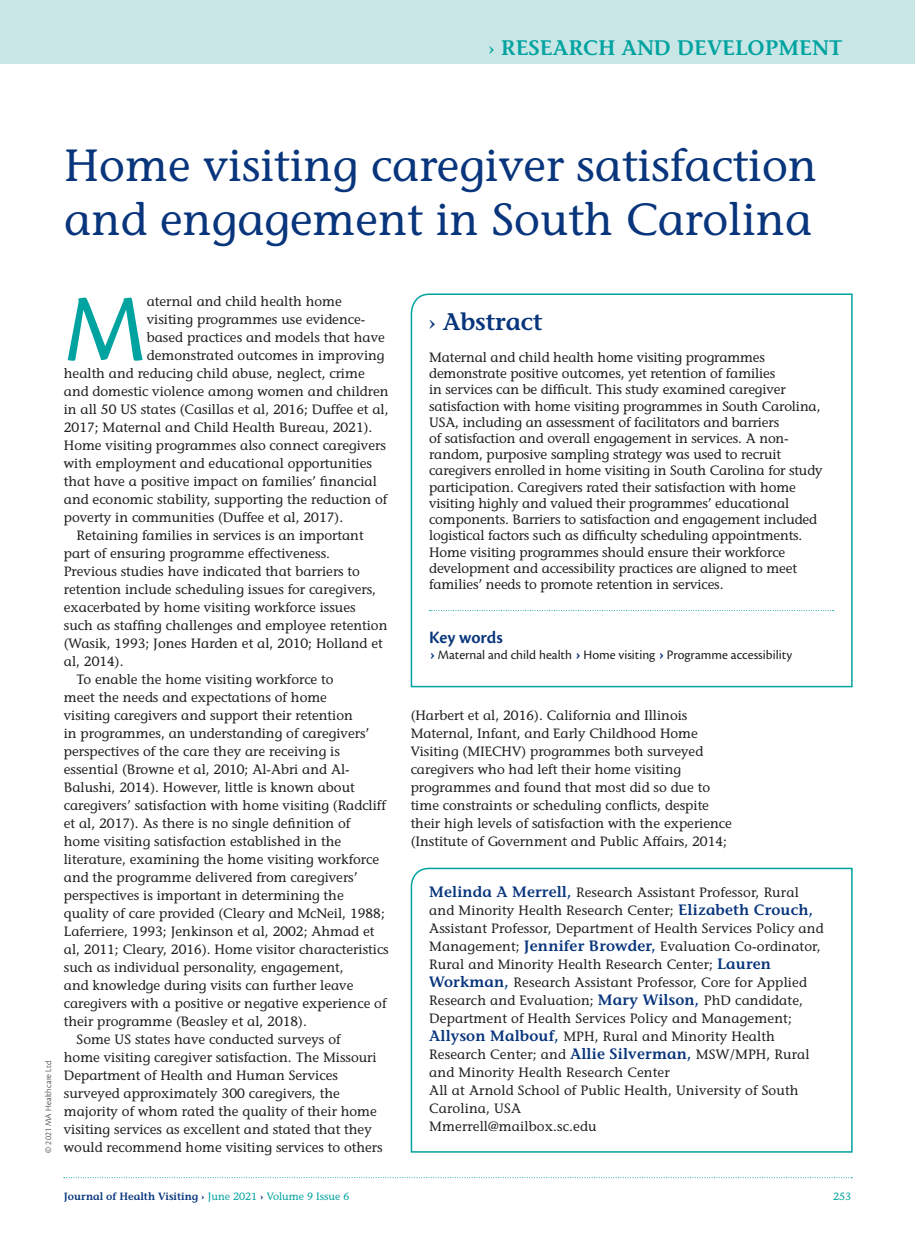
<style>
.page{position:relative;width:915px;height:1242px;background:#fff}
.page>*{position:absolute;margin:0;border:0;box-sizing:border-box;transform-origin:0 0}
.JHV_Body_text_1st_pa{font:99.3px "Cronos Pro";color:#00a39f}
.JHV_Headline{font:500 45px/54px "Stone Informal Std";color:#08357c}
.JHV_Abstract_header{font:600 24px "Stone Informal Std";color:#08357c}
.t1{font:600 21px "Stone Informal Std";color:#00a39f}
.JHV_Key_words_header{font:600 18px "Cronos Pro";color:#08357c}
.JHV_body_text_indent{font:500 13.5px/18px "Stone Informal Std";color:#231f20}
.JHV_Abstract_text{font:500 13.5px/16.2px "Stone Informal Std";letter-spacing:-.01em;color:#231f20}
.JHV_Author_name{font:500 13.5px/18px "Stone Informal Std";letter-spacing:.01em;color:#231f20}
.JHV_Body_text_1st_pa-2{font:500 13.5px "Stone Informal Std";color:#231f20}
.JHV_Key_words_text{font:13.5px "Cronos Pro";color:#231f20}
.t2{font:600 10.5px "Stone Informal Std";color:#08357c}
.t3{font:500 10.5px "Stone Informal Std";color:#00a39f}
.t4{font:300 9px "Cronos Pro";letter-spacing:.01em;color:#231f20}
.s1{font-weight:700;color:#08357c}
.s2{font-weight:600;font-size:15px;color:#08357c}
.s3{font-weight:700}
.s4{font-weight:500;color:#00a39f}
</style>
<div class="page">
<div style="left:0;top:0;width:914px;height:63px;background:#c9e6e7"></div>
<svg style="left:64px;top:1177px;width:787px;height:1px"></svg>
<svg style="left:410px;top:293px;width:443px;height:395px"></svg>
<svg style="left:410px;top:867px;width:443px;height:286px"></svg>
<h3 class="t1" style="left:489px;top:35px;width:355px">› RESEARCH AND DEVELOPMENT</h3>
<p class="JHV_Headline" style="left:64px;top:138px;width:754px">Home visiting caregiver satisfaction and engagement in South Carolina</p>
<p class="t4" style="left:43px;top:1152px;width:93px;rotate:-90deg">© 2021 MA Healthcare Ltd</p>
<p class="JHV_Body_text_1st_pa" style="left:64px;top:272px;width:84px">M</p>
<p class="JHV_Body_text_1st_pa-2" style="left:147px;top:293px;width:196px">aternal and child health home</p>
<p class="JHV_Body_text_1st_pa-2" style="left:147px;top:311px;width:220px">visiting programmes use evidence-</p>
<p class="JHV_Body_text_1st_pa-2" style="left:147px;top:329px;width:239px">based practices and models that have</p>
<p class="JHV_Body_text_1st_pa-2" style="left:147px;top:347px;width:239px">demonstrated outcomes in improving</p>
<p class="JHV_Body_text_1st_pa-2" style="left:64px;top:365px;width:302px">health and reducing child abuse, neglect, crime</p>
<p class="JHV_Body_text_1st_pa-2" style="left:64px;top:383px;width:326px">and domestic violence among women and children</p>
<p class="JHV_Body_text_1st_pa-2" style="left:64px;top:401px;width:326px">in all 50 US states (Casillas et al, 2016; Duffee et al,</p>
<p class="JHV_Body_text_1st_pa-2" style="left:64px;top:419px;width:310px">2017; Maternal and Child Health Bureau, 2021).</p>
<p class="JHV_Body_text_1st_pa-2" style="left:64px;top:437px;width:323px">Home visiting programmes also connect caregivers</p>
<p class="JHV_Body_text_1st_pa-2" style="left:64px;top:455px;width:309px">with employment and educational opportunities</p>
<p class="JHV_Body_text_1st_pa-2" style="left:64px;top:473px;width:314px">that have a positive impact on families’ financial</p>
<p class="JHV_Body_text_1st_pa-2" style="left:64px;top:491px;width:325px">and economic stability, supporting the reduction of</p>
<p class="JHV_Body_text_1st_pa-2" style="left:64px;top:509px;width:281px">poverty in communities (Duffee et al, 2017).</p>
<p class="JHV_body_text_indent" style="left:64px;top:526px;width:325px;text-indent:13px">Retaining families in services is an important part of ensuring programme effectiveness.<br>Previous studies have indicated that barriers to retention include scheduling issues for caregivers, exacerbated by home visiting workforce issues such as staffing challenges and employee retention (Wasik, 1993; Jones Harden et al, 2010; Holland et al, 2014).</p>
<p class="JHV_body_text_indent" style="left:64px;top:670px;width:326px;text-indent:13px">To enable the home visiting workforce to<br>meet the needs and expectations of home<br>visiting caregivers and support their retention<br>in programmes, an understanding of caregivers’ perspectives of the care they are receiving is essential (Browne et al, 2010; Al-Abri and Al-Balushi, 2014). However, little is known about caregivers’ satisfaction with home visiting (Radcliff et al, 2017). As there is no single definition of home visiting satisfaction established in the literature, examining the home visiting workforce and the programme delivered from caregivers’ perspectives is important in determining the quality of care provided (Cleary and McNeil, 1988; Laferriere, 1993; Jenkinson et al, 2002; Ahmad et al, 2011; Cleary, 2016). Home visitor characteristics such as individual personality, engagement,<br>and knowledge during visits can further leave caregivers with a positive or negative experience of their programme (Beasley et al, 2018).</p>
<p class="JHV_body_text_indent" style="left:64px;top:1030px;width:320px;text-indent:13px">Some US states have conducted surveys of<br>home visiting caregiver satisfaction. The Missouri Department of Health and Human Services surveyed approximately 300 caregivers, the majority of whom rated the quality of their home visiting services as excellent and stated that they would recommend home visiting services to others</p>
<p class="JHV_Abstract_header" style="left:429px;top:307px;width:115px">› Abstract</p>
<p class="JHV_Abstract_text" style="left:429px;top:349px;width:395px">Maternal and child health home visiting programmes demonstrate positive outcomes, yet retention of families<br>in services can be difficult. This study examined caregiver satisfaction with home visiting programmes in South Carolina, USA, including an assessment of facilitators and barriers<br>of satisfaction and overall engagement in services. A non&shy;random, purposive sampling strategy was used to recruit caregivers enrolled in home visiting in South Carolina for study participation. Caregivers rated their satisfaction with home visiting highly and valued their programmes’ educational components. Barriers to satisfaction and engagement included logistical factors such as difficulty scheduling appointments.<br>Home visiting programmes should ensure their workforce development and accessibility practices are aligned to meet families’ needs to promote retention in services.</p>
<p class="JHV_Key_words_header" style="left:429px;top:627px;width:75px">Key words</p>
<p class="JHV_Key_words_text" style="left:429px;top:647px;width:364px"><span class="s1">›</span> Maternal and child health <span class="s1">›</span> Home visiting <span class="s1">›</span> Programme accessibility</p>
<p class="JHV_body_text_indent" style="left:410px;top:706px;width:323px">(Harbert et al, 2016). California and Illinois Maternal, Infant, and Early Childhood Home Visiting (MIECHV) programmes both surveyed caregivers who had left their home visiting programmes and found that most did so due to time constraints or scheduling conflicts, despite their high levels of satisfaction with the experience (Institute of Government and Public Affairs, 2014;</p>
<p class="JHV_Author_name" style="left:429px;top:883px;width:396px"><span class="s2">Melinda A Merrell,</span> Research Assistant Professor, Rural and Minority Health Research Center; <span class="s2">Elizabeth Crouch, </span>Assistant Professor, Department of Health Services Policy and Management; <span class="s2">Jennifer Browder,</span> Evaluation Co-ordinator, Rural and Minority Health Research Center; <span class="s2">Lauren Workman,</span> Research Assistant Professor, Core for Applied Research and Evaluation; <span class="s2">Mary Wilson,</span> PhD candidate, Department of Health Services Policy and Management; <span class="s2">Allyson Malbouf,</span> MPH, Rural and Minority Health Research Center; and <span class="s2">Allie Silverman,</span> MSW/MPH, Rural and Minority Health Research Center<br>All at Arnold School of Public Health, University of South Carolina, USA</p>
<p class="JHV_Author_name" style="left:429px;top:1117px;width:169px">Mmerrell@mailbox.sc.edu</p>
<p class="t2" style="left:64px;top:1189px;width:287px">Journal of Health Visiting <span class="s3">›</span> <span class="s4">June 2021</span> <span class="s3">›</span> <span class="s4">Volume 9 Issue 6</span></p>
<p class="t3" style="left:832px;top:1189px;width:20px">253</p>
</div>
